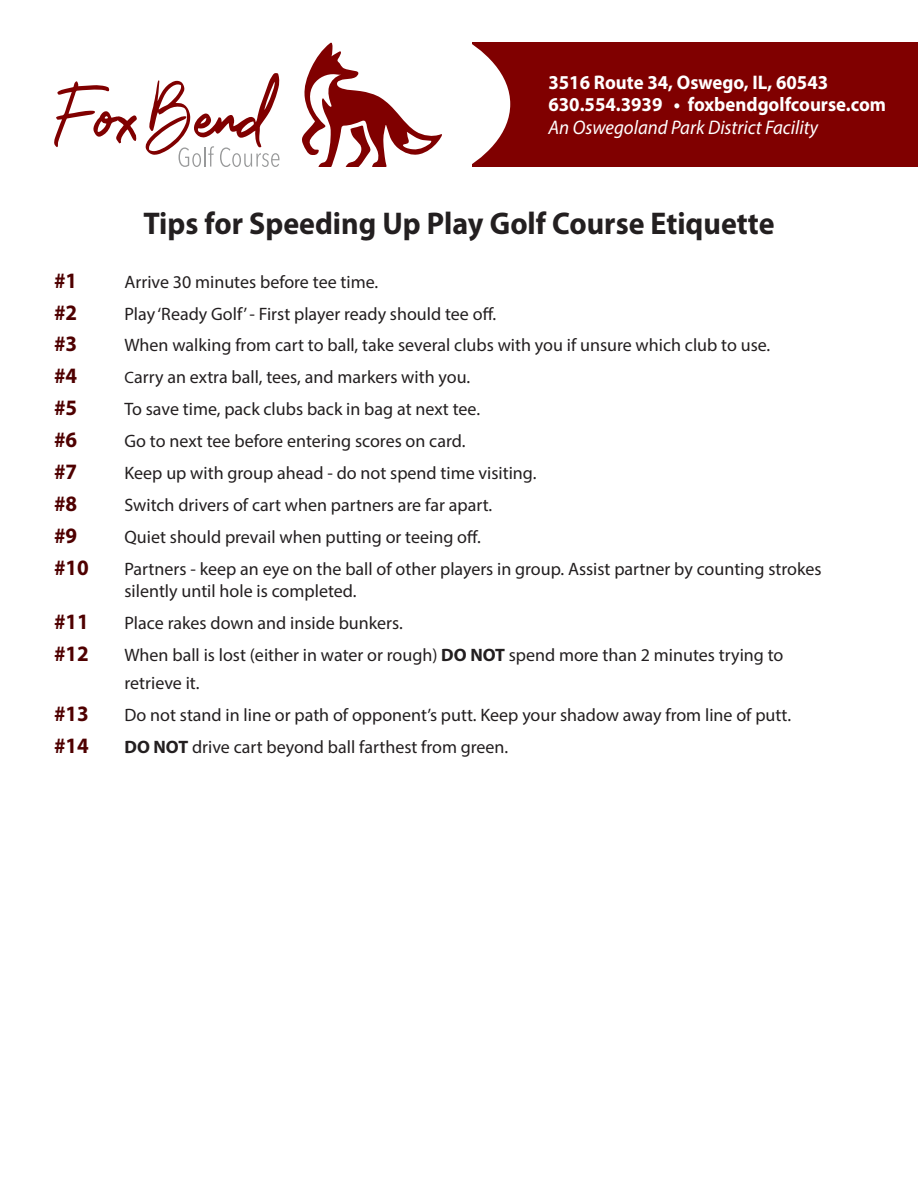
<style>
.page{position:relative;width:918px;height:1188px;background:#fff}
.page>*{position:absolute;margin:0;border:0;box-sizing:border-box;transform-origin:0 0}
.t1{font:700 31.5px "Myriad Pro";color:#231f20;scale:.95 1}
.t2{font:700 22.05px "Myriad Pro";color:#4f0000;scale:.95 1}
.t3{font:700 19.8px "Myriad Pro";color:#fff;scale:.95 1}
.t4{font:italic 19.8px "Myriad Pro";color:#fff;scale:.95 1}
.t5{font:18px/21.6px "Myriad Pro";color:#231f20}
.s1{font-size:16.5px}
.s2{font-weight:700}
</style>
<div class="page">
<div style="left:472px;top:42px;width:446px;height:124px;background:#800000"></div>
<div style="left:106px;top:1px;width:404px;height:206px;background:#fff;border-radius:50%"></div>
<svg style="left:302px;top:42px;width:140px;height:125px"></svg>
<svg style="left:54px;top:81px;width:83px;height:66px"></svg>
<svg style="left:145px;top:73px;width:135px;height:94px"></svg>
<p class="t3" style="left:548px;top:69px;width:296px">3516 Route 34, Oswego, IL, 60543</p>
<p class="t3" style="left:548px;top:92px;width:357px">630.554.3939 • foxbendgolfcourse.com</p>
<p class="t4" style="left:548px;top:115px;width:285px">An Oswegoland Park District Facility</p>
<p class="t1" style="left:143px;top:203px;width:666px">Tips for Speeding Up Play Golf Course Etiquette</p>
<p class="t2" style="left:54px;top:266px;width:26px">#1</p>
<p class="t5" style="left:124px;top:270px;width:255px">Arrive 30 minutes before tee time.</p>
<p class="t2" style="left:54px;top:298px;width:26px">#2</p>
<p class="t5" style="left:124px;top:302px;width:373px">Play ‘Ready Golf’ - First player ready should tee off.</p>
<p class="t2" style="left:54px;top:330px;width:26px">#3</p>
<p class="t5" style="left:124px;top:334px;width:647px">When walking from cart to ball, take several clubs with you if unsure which club to use.</p>
<p class="t2" style="left:54px;top:362px;width:26px">#4</p>
<p class="t5" style="left:124px;top:366px;width:347px"><span class="s1">C</span>arry an extra ball, tees, and markers with you.</p>
<p class="t2" style="left:54px;top:394px;width:26px">#5</p>
<p class="t5" style="left:124px;top:398px;width:357px">To save time, pack clubs back in bag at next tee.</p>
<p class="t2" style="left:54px;top:425px;width:26px">#6</p>
<p class="t5" style="left:124px;top:430px;width:342px">Go to next tee before entering scores on card.</p>
<p class="t2" style="left:54px;top:457px;width:26px">#7</p>
<p class="t5" style="left:124px;top:462px;width:413px">Keep up with group ahead - do not spend time visiting.</p>
<p class="t2" style="left:54px;top:489px;width:26px">#8</p>
<p class="t5" style="left:124px;top:494px;width:369px">Switch drivers of cart when partners are far apart.</p>
<p class="t2" style="left:54px;top:521px;width:26px">#9</p>
<p class="t5" style="left:124px;top:526px;width:358px">Quiet should prevail when putting or teeing off.</p>
<p class="t2" style="left:54px;top:553px;width:38px">#10</p>
<p class="t5" style="left:124px;top:558px;width:699px">Partners - keep an eye on the ball of other players in group. Assist partner by counting strokes silently until hole is completed.</p>
<p class="t2" style="left:54px;top:607px;width:38px">#11</p>
<p class="t5" style="left:124px;top:612px;width:280px">Place rakes down and inside bunkers.</p>
<p class="t2" style="left:54px;top:639px;width:38px">#12</p>
<p class="t5" style="left:124px;top:643px;width:660px">When ball is lost (either in water or rough) <span class="s2">DO NOT</span> spend more than 2 minutes trying to</p>
<p class="t5" style="left:125px;top:672px;width:77px">retrieve it.</p>
<p class="t2" style="left:54px;top:699px;width:38px">#13</p>
<p class="t5" style="left:124px;top:704px;width:668px">Do not stand in line or path of opponent’s putt. Keep your shadow away from line of putt.</p>
<p class="t2" style="left:54px;top:731px;width:38px">#14</p>
<p class="t5" style="left:124px;top:736px;width:385px"><span class="s2">DO NOT</span> drive cart beyond ball farthest from green.</p>
</div>
